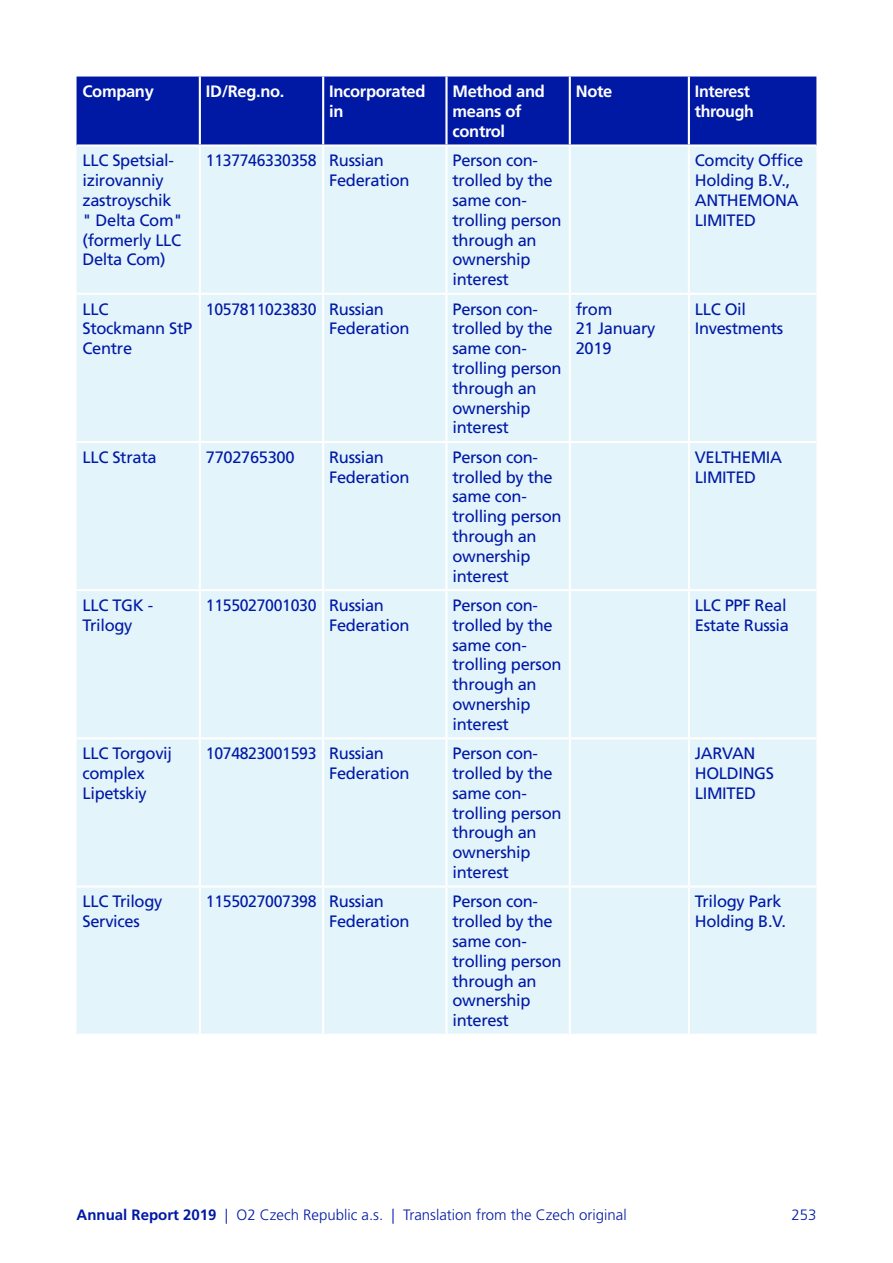
<style>
.page{position:relative;width:893px;height:1263px;background:#fff}
.page>*{position:absolute;margin:0;border:0;box-sizing:border-box;transform-origin:0 0}
.t1{font:16.5px/19.8px "Frutiger LT Pro";letter-spacing:-.02em;color:#0019a5}
.t2{font:16.5px/19.8px "Frutiger LT Pro";letter-spacing:-.02em;color:#0019a5;scale:.96 1}
.t3{font:700 16.5px/19.8px "Frutiger LT Pro";letter-spacing:-.02em;color:#fff}
.t4{font:300 15px "Frutiger LT Pro";color:#0019a5}
.s1{font-weight:700}
</style>
<div class="page">
<div style="left:77px;top:77px;width:739px;height:67px;background:#0019a5"></div>
<div style="left:77px;top:147px;width:739px;height:887px;background:#e3f4fb"></div>
<hr style="left:199px;top:147px;width:2px;height:146px;background:#fff">
<hr style="left:322px;top:147px;width:2px;height:146px;background:#fff">
<hr style="left:445px;top:147px;width:3px;height:146px;background:#fff">
<hr style="left:569px;top:147px;width:2px;height:146px;background:#fff">
<hr style="left:688px;top:147px;width:2px;height:146px;background:#fff">
<hr style="left:77px;top:293px;width:246px;height:2px;background:#fff">
<hr style="left:199px;top:295px;width:2px;height:146px;background:#fff">
<hr style="left:323px;top:293px;width:123px;height:2px;background:#fff">
<hr style="left:322px;top:295px;width:2px;height:146px;background:#fff">
<hr style="left:446px;top:293px;width:124px;height:2px;background:#fff">
<hr style="left:445px;top:295px;width:3px;height:146px;background:#fff">
<hr style="left:570px;top:293px;width:119px;height:2px;background:#fff">
<hr style="left:569px;top:295px;width:2px;height:146px;background:#fff">
<hr style="left:689px;top:293px;width:127px;height:2px;background:#fff">
<hr style="left:688px;top:295px;width:2px;height:146px;background:#fff">
<hr style="left:77px;top:441px;width:246px;height:2px;background:#fff">
<hr style="left:199px;top:443px;width:2px;height:146px;background:#fff">
<hr style="left:323px;top:441px;width:123px;height:2px;background:#fff">
<hr style="left:322px;top:443px;width:2px;height:146px;background:#fff">
<hr style="left:446px;top:441px;width:124px;height:2px;background:#fff">
<hr style="left:445px;top:443px;width:3px;height:146px;background:#fff">
<hr style="left:570px;top:441px;width:119px;height:2px;background:#fff">
<hr style="left:569px;top:443px;width:2px;height:146px;background:#fff">
<hr style="left:689px;top:441px;width:127px;height:2px;background:#fff">
<hr style="left:688px;top:443px;width:2px;height:146px;background:#fff">
<hr style="left:77px;top:589px;width:246px;height:2px;background:#fff">
<hr style="left:199px;top:591px;width:2px;height:146px;background:#fff">
<hr style="left:323px;top:589px;width:123px;height:2px;background:#fff">
<hr style="left:322px;top:591px;width:2px;height:146px;background:#fff">
<hr style="left:446px;top:589px;width:124px;height:2px;background:#fff">
<hr style="left:445px;top:591px;width:3px;height:146px;background:#fff">
<hr style="left:570px;top:589px;width:119px;height:2px;background:#fff">
<hr style="left:569px;top:591px;width:2px;height:146px;background:#fff">
<hr style="left:689px;top:589px;width:127px;height:2px;background:#fff">
<hr style="left:688px;top:591px;width:2px;height:146px;background:#fff">
<hr style="left:77px;top:737px;width:246px;height:2px;background:#fff">
<hr style="left:199px;top:739px;width:2px;height:146px;background:#fff">
<hr style="left:323px;top:737px;width:123px;height:2px;background:#fff">
<hr style="left:322px;top:739px;width:2px;height:146px;background:#fff">
<hr style="left:446px;top:737px;width:124px;height:2px;background:#fff">
<hr style="left:445px;top:739px;width:3px;height:146px;background:#fff">
<hr style="left:570px;top:737px;width:119px;height:2px;background:#fff">
<hr style="left:569px;top:739px;width:2px;height:146px;background:#fff">
<hr style="left:689px;top:737px;width:127px;height:2px;background:#fff">
<hr style="left:688px;top:739px;width:2px;height:146px;background:#fff">
<hr style="left:77px;top:885px;width:246px;height:2px;background:#fff">
<hr style="left:199px;top:887px;width:2px;height:147px;background:#fff">
<hr style="left:323px;top:885px;width:123px;height:2px;background:#fff">
<hr style="left:322px;top:887px;width:2px;height:147px;background:#fff">
<hr style="left:446px;top:885px;width:124px;height:2px;background:#fff">
<hr style="left:445px;top:887px;width:3px;height:147px;background:#fff">
<hr style="left:570px;top:885px;width:119px;height:2px;background:#fff">
<hr style="left:569px;top:887px;width:2px;height:147px;background:#fff">
<hr style="left:689px;top:885px;width:127px;height:2px;background:#fff">
<hr style="left:688px;top:887px;width:2px;height:147px;background:#fff">
<hr style="left:199px;top:77px;width:2px;height:67px;background:#fff">
<hr style="left:322px;top:77px;width:2px;height:67px;background:#fff">
<hr style="left:445px;top:77px;width:3px;height:67px;background:#fff">
<hr style="left:569px;top:77px;width:2px;height:67px;background:#fff">
<hr style="left:688px;top:77px;width:2px;height:67px;background:#fff">
<p class="t3" style="left:83px;top:83px;width:73px">Company</p>
<p class="t3" style="left:206px;top:83px;width:80px">ID/Reg.no.</p>
<p class="t3" style="left:329px;top:83px;width:98px">Incorporated in</p>
<p class="t3" style="left:452px;top:83px;width:94px">Method and means of control</p>
<p class="t3" style="left:576px;top:83px;width:38px">Note</p>
<p class="t3" style="left:695px;top:83px;width:61px">Interest through</p>
<p class="t1" style="left:83px;top:152px;width:101px">LLC Spetsial&shy;izirovanniy zastroyschik " Delta Com" (formerly LLC<br>Delta Com)</p>
<p class="t2" style="left:329px;top:152px;width:85px;text-indent:-123px">1137746330358 Russian<br>Federation</p>
<p class="t1" style="left:452px;top:152px;width:111px">Person con&shy;trolled by the same con&shy;trolling person through an ownership interest</p>
<p class="t1" style="left:695px;top:152px;width:110px">Comcity Office<br>Holding B.V.,<br>ANTHEMONA<br>LIMITED</p>
<p class="t1" style="left:83px;top:300px;width:111px">LLC<br>Stockmann StP<br>Centre</p>
<p class="t2" style="left:329px;top:300px;width:85px;text-indent:-123px">1057811023830 Russian<br>Federation</p>
<p class="t1" style="left:452px;top:300px;width:111px">Person con&shy;trolled by the same con&shy;trolling person through an ownership interest</p>
<p class="t1" style="left:576px;top:300px;width:81px">from<br>21 January<br>2019</p>
<p class="t1" style="left:695px;top:300px;width:90px">LLC Oil<br>Investments</p>
<p class="t1" style="left:83px;top:448px;width:76px">LLC Strata</p>
<p class="t1" style="left:206px;top:448px;width:90px">7702765300</p>
<p class="t1" style="left:329px;top:448px;width:82px">Russian<br>Federation</p>
<p class="t1" style="left:452px;top:448px;width:111px">Person con&shy;trolled by the same con&shy;trolling person through an ownership interest</p>
<p class="t1" style="left:695px;top:448px;width:89px">VELTHEMIA<br>LIMITED</p>
<p class="t1" style="left:83px;top:597px;width:72px">LLC TGK -<br>Trilogy</p>
<p class="t2" style="left:329px;top:597px;width:85px;text-indent:-123px">1155027001030 Russian<br>Federation</p>
<p class="t1" style="left:452px;top:597px;width:111px">Person con&shy;trolled by the same con&shy;trolling person through an ownership interest</p>
<p class="t1" style="left:695px;top:597px;width:96px">LLC PPF Real<br>Estate Russia</p>
<p class="t1" style="left:83px;top:745px;width:91px">LLC Torgovij complex<br>Lipetskiy</p>
<p class="t2" style="left:329px;top:745px;width:85px;text-indent:-123px">1074823001593 Russian<br>Federation</p>
<p class="t1" style="left:452px;top:745px;width:111px">Person con&shy;trolled by the same con&shy;trolling person through an ownership interest</p>
<p class="t1" style="left:695px;top:745px;width:81px">JARVAN<br>HOLDINGS<br>LIMITED</p>
<p class="t1" style="left:83px;top:893px;width:81px">LLC Trilogy<br>Services</p>
<p class="t2" style="left:329px;top:893px;width:85px;text-indent:-123px">1155027007398 Russian<br>Federation</p>
<p class="t1" style="left:452px;top:893px;width:111px">Person con&shy;trolled by the same con&shy;trolling person through an ownership interest</p>
<p class="t1" style="left:695px;top:893px;width:93px">Trilogy Park<br>Holding B.V.</p>
<p class="t4" style="left:77px;top:1209px;width:552px"><span class="s1">Annual Report 2019</span> | O2 Czech Republic a.s. | Translation from the Czech original</p>
<p class="t4" style="left:791px;top:1209px;width:27px">253</p>
</div>
